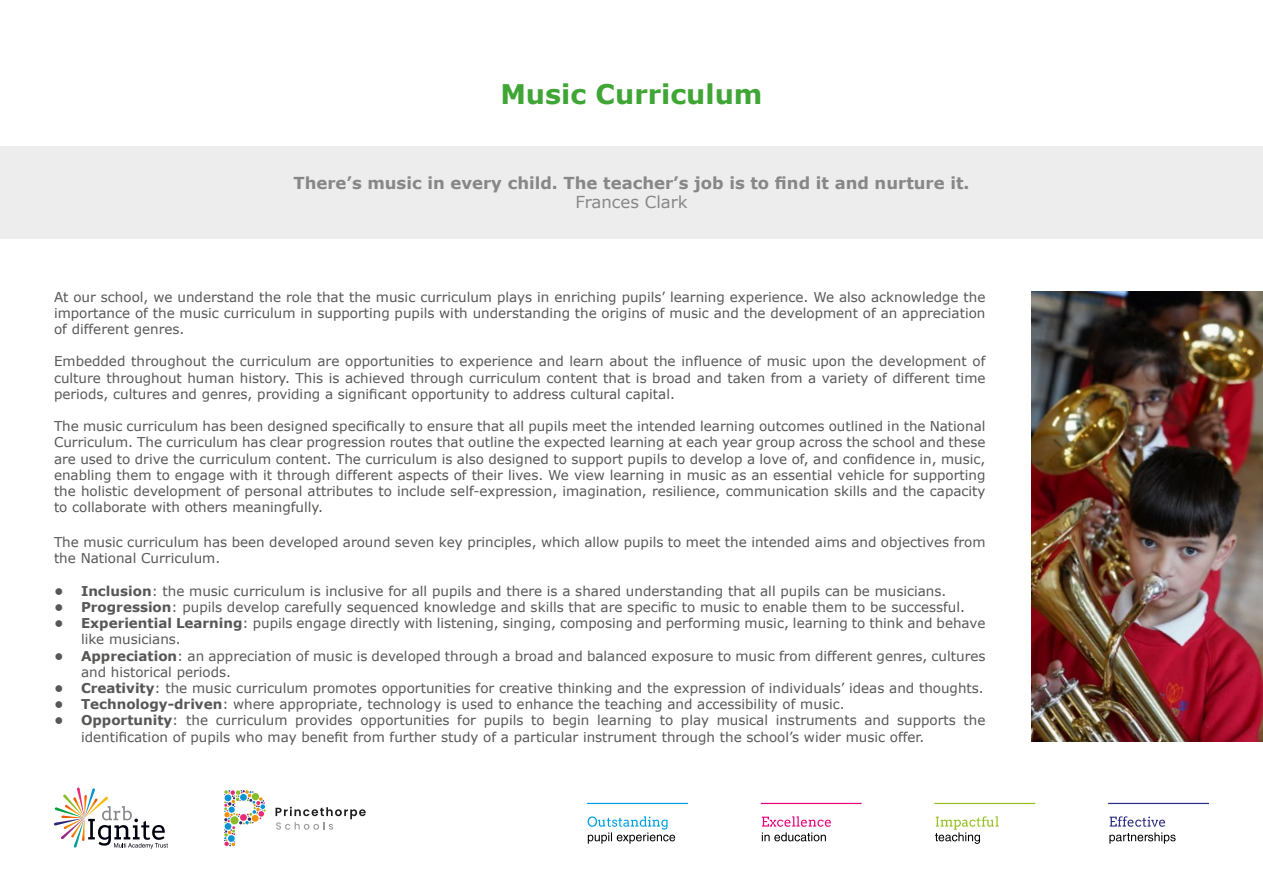
<style>
.page{position:relative;width:1263px;height:893px;background:#fff}
.page>*{position:absolute;margin:0;border:0;box-sizing:border-box;transform-origin:0 0}
.t1{font:700 27px "Verdana";color:#3fa535}
.t2{font:700 16.5px "Verdana";color:#878787}
.t3{font:16.5px "Verdana";color:#878787}
.t4{font:13.5px/16.2px "Verdana";color:#575756}
.s1{font-weight:700}
</style>
<div class="page">
<svg style="left:54px;top:787px;width:114px;height:62px"></svg>
<svg style="left:1109px;top:816px;width:66px;height:28px"></svg>
<svg style="left:935px;top:816px;width:64px;height:28px"></svg>
<svg style="left:762px;top:816px;width:69px;height:25px"></svg>
<svg style="left:588px;top:816px;width:87px;height:28px"></svg>
<hr style="left:587px;top:803px;width:101px;height:1px;background:#009fe3">
<hr style="left:761px;top:803px;width:101px;height:1px;background:#e6007d">
<hr style="left:934px;top:803px;width:101px;height:1px;background:#95c11f">
<hr style="left:1108px;top:803px;width:101px;height:1px;background:#2d2e83">
<svg style="left:224px;top:790px;width:42px;height:56px"></svg>
<svg style="left:275px;top:807px;width:91px;height:23px"></svg>
<div style="left:0;top:146px;width:1263px;height:92px;background:#ededed"></div>
<img style="left:1031px;top:291px;width:232px;height:451px">
<h1 class="t1" style="left:500px;top:77px;width:264px">Music Curriculum</h1>
<p class="t2" style="left:293px;top:172px;width:678px">There’s music in every child. The teacher’s job is to find it and nurture it.</p>
<p class="t3" style="left:575px;top:192px;width:114px">Frances Clark</p>
<p class="t4" style="left:54px;top:289px;width:933px;text-align:justify">At our school, we understand the role that the music curriculum plays in enriching pupils’ learning experience. We also acknowledge the importance of the music curriculum in supporting pupils with understanding the origins of music and the development of an appreciation of different genres.</p>
<p class="t4" style="left:54px;top:354px;width:933px;text-align:justify">Embedded throughout the curriculum are opportunities to experience and learn about the influence of music upon the development of culture throughout human history. This is achieved through curriculum content that is broad and taken from a variety of different time periods, cultures and genres, providing a significant opportunity to address cultural capital.</p>
<p class="t4" style="left:54px;top:418px;width:933px;text-align:justify">The music curriculum has been designed specifically to ensure that all pupils meet the intended learning outcomes outlined in the National Curriculum. The curriculum has clear progression routes that outline the expected learning at each year group across the school and these are used to drive the curriculum content. The curriculum is also designed to support pupils to develop a love of, and confidence in, music, enabling them to engage with it through different aspects of their lives. We view learning in music as an essential vehicle for supporting the holistic development of personal attributes to include self-expression, imagination, resilience, communication skills and the capacity to collaborate with others meaningfully.</p>
<p class="t4" style="left:54px;top:534px;width:933px">The music curriculum has been developed around seven key principles, which allow pupils to meet the intended aims and objectives from the National Curriculum.</p>
<p class="t4" style="left:54px;top:583px;width:894px"><span class="s1">• Inclusion</span>: the music curriculum is inclusive for all pupils and there is a shared understanding that all pupils can be musicians.</p>
<p class="t4" style="left:54px;top:599px;width:912px"><span class="s1">• Progression</span>: pupils develop carefully sequenced knowledge and skills that are specific to music to enable them to be successful.</p>
<p class="t4" style="left:81px;top:615px;width:906px;text-indent:-27px"><span class="s1">• Experiential Learning</span>: pupils engage directly with listening, singing, composing and performing music, learning to think and behave like musicians.</p>
<p class="t4" style="left:81px;top:648px;width:906px;text-indent:-27px"><span class="s1">• Appreciation</span>: an appreciation of music is developed through a broad and balanced exposure to music from different genres, cultures and historical periods.</p>
<p class="t4" style="left:54px;top:680px;width:931px"><span class="s1">• Creativity</span>: the music curriculum promotes opportunities for creative thinking and the expression of individuals’ ideas and thoughts.</p>
<p class="t4" style="left:54px;top:696px;width:792px"><span class="s1">• Technology-driven</span>: where appropriate, technology is used to enhance the teaching and accessibility of music.</p>
<p class="t4" style="left:81px;top:713px;width:906px;text-indent:-27px"><span class="s1">• Opportunity</span>: the curriculum provides opportunities for pupils to begin learning to play musical instruments and supports the identification of pupils who may benefit from further study of a particular instrument through the school’s wider music offer.</p>
</div>
